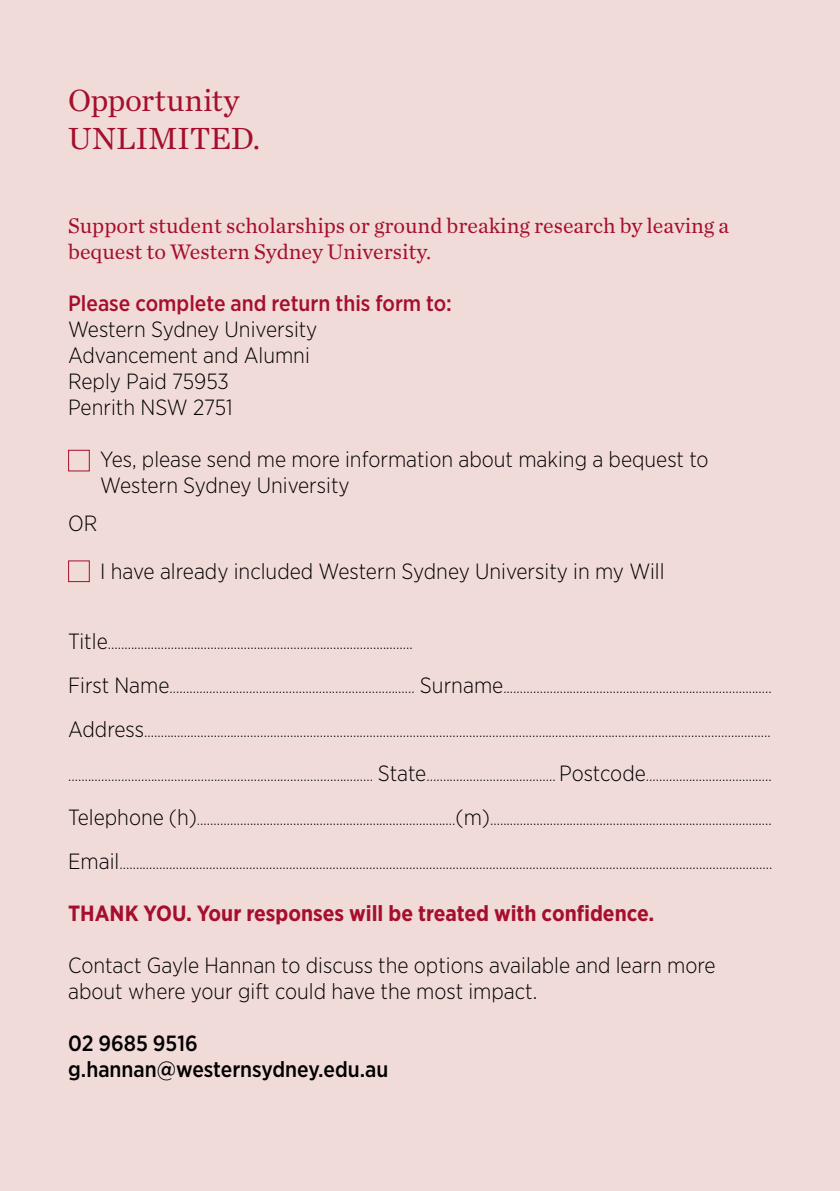
<style>
.page{position:relative;width:840px;height:1191px;background:#fff}
.page>*{position:absolute;margin:0;border:0;box-sizing:border-box;transform-origin:0 0}
.t1{font:32px/38.4px "Chronicle Text G1";letter-spacing:-.01em;color:#a50f2d}
.t2{font:300 22px/26px "Gotham Narrow";color:#000}
.t3{font:22px/26px "Chronicle Text G1";color:#a50f2d}
.t4{font:700 22px "Gotham Narrow";color:#a50f2d}
.t5{font:500 22px/26px "Gotham Narrow";color:#000}
.t6{font:500 22px "Gotham Narrow";color:#a50f2d}
.t7{font:300 16px "Gotham Narrow";color:#000}
.s1{font-size:22px}
</style>
<div class="page">
<div style="left:0;top:0;width:839px;height:1191px;background:#f1dbd8"></div>
<div style="left:68px;top:450px;width:22px;height:21px;border:1px solid #a50f2d"></div>
<div style="left:68px;top:560px;width:22px;height:22px;border:1px solid #a50f2d"></div>
<h1 class="t1" style="left:68px;top:79px;width:193px">Opportunity<br>UNLIMITED.</h1>
<h2 class="t3" style="left:68px;top:211px;width:662px">Support student scholarships or ground breaking research by leaving a bequest to Western Sydney University.</h2>
<h2 class="t6" style="left:68px;top:289px;width:385px">Please complete and return this form to:</h2>
<h2 class="t2" style="left:68px;top:316px;width:251px">Western Sydney University<br>Advancement and Alumni<br>Reply Paid 75953<br>Penrith NSW 2751</h2>
<h2 class="t2" style="left:100px;top:446px;width:609px">Yes, please send me more information about making a bequest to<br>Western Sydney University</h2>
<h2 class="t2" style="left:68px;top:509px;width:31px">OR</h2>
<h2 class="t2" style="left:100px;top:558px;width:565px">I have already included Western Sydney University in my Will</h2>
<p class="t7" style="left:68px;top:634px;width:346px"><span class="s1">Title</span>............................................................................................</p>
<p class="t7" style="left:68px;top:678px;width:705px"><span class="s1">First Name</span>.......................................................................... <span class="s1">Surname</span>.................................................................................</p>
<p class="t7" style="left:68px;top:722px;width:703px"><span class="s1">Address</span>.............................................................................................................................................................................................</p>
<p class="t7" style="left:68px;top:766px;width:704px">............................................................................................ <span class="s1">State</span>....................................... <span class="s1">Postcode</span>......................................</p>
<p class="t7" style="left:68px;top:810px;width:705px"><span class="s1">Telephone (h)</span>..............................................................................<span class="s1">(m)</span>.....................................................................................</p>
<p class="t7" style="left:68px;top:854px;width:705px"><span class="s1">Email</span>....................................................................................................................................................................................................</p>
<h2 class="t4" style="left:68px;top:899px;width:587px">THANK YOU. Your responses will be treated with confidence.</h2>
<h2 class="t2" style="left:68px;top:952px;width:648px">Contact Gayle Hannan to discuss the options available and learn more about where your gift could have the most impact.</h2>
<h2 class="t5" style="left:68px;top:1030px;width:322px">02 9685 9516 g.hannan@westernsydney.edu.au</h2>
</div>
